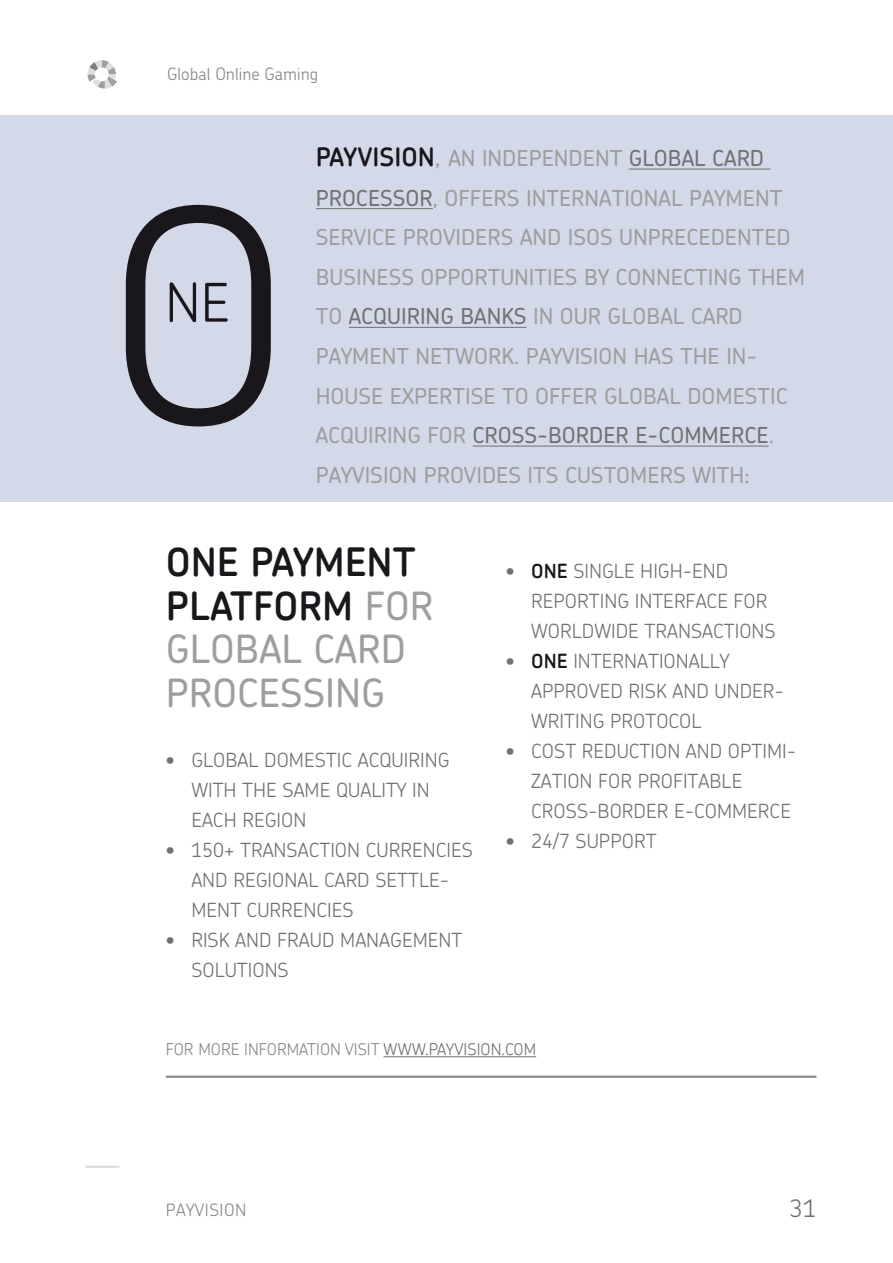
<style>
.page{position:relative;width:893px;height:1263px;background:#fff}
.page>*{position:absolute;margin:0;border:0;box-sizing:border-box;transform-origin:0 0}
.t1{font:300 296.55px "Chevin";color:#1a171c}
.t2{font:300 53.25px "Chevin";color:#1a171c}
.t3{font:500 39px/43.5px "Chevin";color:#9c9e9f}
.t4{font:300 24px "Chevin";color:#707172}
.t5{font:500 22.05px/39.6px "Chevin";color:#9c9e9f}
.t6{font:300 19.5px/30px "Chevin";color:#707172}
.t7{font:300 16.95px "Chevin";color:#87888a}
.t8{font:300 16.95px "Chevin";letter-spacing:.025em;color:#87888a}
.t9{font:300 16.2px "Chevin";color:#87888a}
.t10{font:300 16.2px "Chevin";color:#707172}
.s1{font-weight:600;font-size:25.5px;color:#1a171c}
.s2{font-size:25.5px}
.s3{color:#707172}
.s4{font-weight:600;color:#1a171c}
</style>
<div class="page">
<hr style="left:85px;top:1166px;width:34px;height:2px;background:#d9dadb">
<svg style="left:88px;top:60px;width:29px;height:29px"></svg>
<div style="left:95px;top:67px;width:14px;height:14px;background:#fff;border-radius:50%"></div>
<div style="left:0;top:115px;width:893px;height:387px;background:#d3d9e8"></div>
<hr style="left:629px;top:169px;width:142px;height:1px;background:#707172">
<hr style="left:316px;top:208px;width:117px;height:1px;background:#707172">
<hr style="left:349px;top:327px;width:178px;height:1px;background:#707172">
<hr style="left:473px;top:446px;width:296px;height:1px;background:#707172">
<hr style="left:166px;top:1076px;width:650px;height:2px;background:#87888a">
<hr style="left:383px;top:1056px;width:153px;height:1px;background:#707172">
<p class="t7" style="left:167px;top:63px;width:153px">GLOBAL ONLINE GAMING</p>
<h1 class="t1" style="left:106px;top:126px;width:187px">O</h1>
<h2 class="t2" style="left:165px;top:268px;width:66px">NE</h2>
<p class="t5" style="left:316px;top:138px;width:491px"><span class="s1">PAYVISION</span><span class="s2">,</span> AN INDEPENDENT <span class="s3">GLOBAL CARD PROCESSOR</span>, OFFERS INTERNATIONAL PAYMENT SERVICE PROVIDERS AND ISOS UNPRECEDENTED BUSINESS OPPORTUNITIES BY CONNECTING THEM TO <span class="s3">ACQUIRING BANKS</span> IN OUR GLOBAL CARD PAYMENT NETWORK. PAYVISION HAS THE IN-HOUSE EXPERTISE TO OFFER GLOBAL DOMESTIC ACQUIRING FOR <span class="s3">CROSS-BORDER E-COMMERCE</span>.</p>
<p class="t5" style="left:316px;top:454px;width:435px">PAYVISION PROVIDES ITS CUSTOMERS WITH:</p>
<h3 class="t3" style="left:166px;top:539px;width:269px"><span class="s4">ONE PAYMENT<br>PLATFORM</span> FOR<br>GLOBAL CARD<br>PROCESSING</h3>
<p class="t6" style="left:191px;top:744px;width:260px;text-indent:-26px">• GLOBAL DOMESTIC ACQUIRING<br>WITH THE SAME QUALITY IN<br>EACH REGION</p>
<p class="t6" style="left:191px;top:834px;width:277px;text-indent:-26px">• 150+ TRANSACTION CURRENCIES<br>AN D REGIONA</p>
<p class="t6" style="left:191px;top:864px;width:259px;text-indent:117px">L CARD SETTLE-<br>MENT CURRENCI ES</p>
<p class="t6" style="left:191px;top:924px;width:273px;text-indent:-26px">• RISK AND FRAUD MANAGEMENT<br>SO LUTIONS</p>
<p class="t6" style="left:506px;top:556px;width:79px">• <span class="s4">ONE</span> SING</p>
<p class="t6" style="left:614px;top:556px;width:116px">LE HIGH-END</p>
<p class="t6" style="left:531px;top:586px;width:69px">REPORTING</p>
<p class="t6" style="left:531px;top:586px;width:238px;text-indent:104px">INTERFACE FOR<br>WORLDWI DE TRANSA</p>
<p class="t6" style="left:713px;top:616px;width:22px">CTIONS</p>
<p class="t6" style="left:506px;top:646px;width:130px">• <span class="s4">ONE</span> INTERNATIONA</p>
<p class="t6" style="left:531px;top:646px;width:254px;text-indent:169px">LLY<br>APPROVED RISK AN D UN DER-<br>WRITING</p>
<p class="t6" style="left:610px;top:705px;width:35px">PROTO</p>
<p class="t6" style="left:669px;top:705px;width:34px">COL</p>
<p class="t6" style="left:531px;top:735px;width:266px;text-indent:-26px">• COST REDUCTION AND OPTIMI-<br>ZATION</p>
<p class="t6" style="left:531px;top:765px;width:261px;text-indent:67px">FOR PROFITABLE<br>CROSS-BORDER E-COMMERCE</p>
<p class="t6" style="left:506px;top:825px;width:152px">• 24/7 SUPPORT</p>
<p class="t9" style="left:166px;top:1038px;width:10px">FOR</p>
<p class="t9" style="left:198px;top:1038px;width:11px">MORE</p>
<p class="t9" style="left:244px;top:1038px;width:33px">IN FORMATION</p>
<p class="t9" style="left:345px;top:1038px;width:8px">VISIT</p>
<p class="t10" style="left:383px;top:1038px;width:15px">WWW</p>
<p class="t10" style="left:425px;top:1038px;width:38px">.PAYVISION</p>
<p class="t10" style="left:501px;top:1038px;width:15px">.COM</p>
<p class="t8" style="left:166px;top:1199px;width:82px">PAYVISION</p>
<p class="t4" style="left:789px;top:1192px;width:28px">31</p>
</div>
